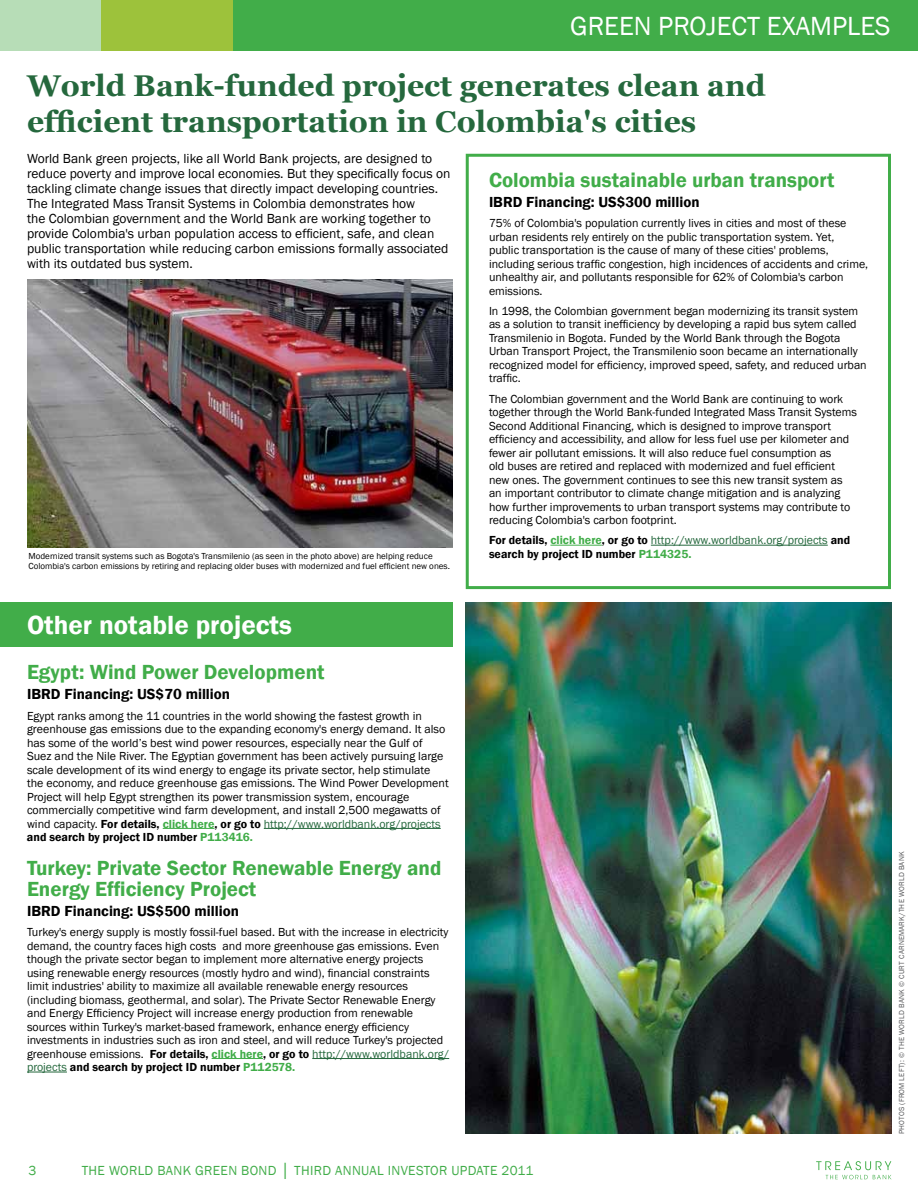
<style>
.page{position:relative;width:918px;height:1188px;background:#fff}
.page>*{position:absolute;margin:0;border:0;box-sizing:border-box;transform-origin:0 0}
.t1{font:700 30px/36px "Georgia";color:#25683d}
.t2{font:27px "Franklin Gothic";color:#fff}
.t3{font:600 27px "Franklin Gothic";color:#fff}
.t4{font:600 21px/21px "Franklin Gothic";color:#41ad49}
.t5{font:600 15px "Franklin Gothic";color:#000}
.t6{font:13.5px/15px "Franklin Gothic";color:#000}
.t7{font:13.5px "Franklin Gothic";letter-spacing:.025em;color:#41ad49}
.t8{font:12px/13.5px "Franklin Gothic";color:#000}
.t9{font:12px "Franklin Gothic";color:#25683d}
.t10{font:600 12px "Franklin Gothic";color:#000}
.t11{font:9px "Franklin Gothic";color:#000}
.t12{font:7.5px "Franklin Gothic";letter-spacing:.025em;color:#58595b}
.s1{font-weight:600;color:#000}
.s2{font-weight:600;color:#41ad49}
.s3{color:#41ad49}
.s4{font-weight:600}
.s5{color:#25683d}
</style>
<div class="page">
<div style="left:212px;top:0;width:706px;height:51px;background:#41ad49"></div>
<div style="left:0;top:0;width:115px;height:51px;background:#b7ddb7"></div>
<div style="left:101px;top:0;width:132px;height:51px;background:#9dc23b"></div>
<div style="left:0;top:603px;width:452px;height:44px;background:#41ad49"></div>
<hr style="left:163px;top:828px;width:52px;height:1px;background:#41ad49">
<hr style="left:264px;top:828px;width:177px;height:1px;background:#25683d">
<hr style="left:212px;top:1058px;width:51px;height:1px;background:#41ad49">
<hr style="left:312px;top:1058px;width:137px;height:1px;background:#25683d">
<hr style="left:27px;top:1072px;width:40px;height:1px;background:#25683d">
<div style="left:466px;top:154px;width:425px;height:435px;border:3px solid #41ad49"></div>
<hr style="left:550px;top:545px;width:52px;height:1px;background:#41ad49">
<hr style="left:651px;top:545px;width:177px;height:1px;background:#25683d">
<img style="left:466px;top:603px;width:426px;height:531px">
<img style="left:27px;top:280px;width:425px;height:268px">
<svg style="left:816px;top:1161px;width:76px;height:18px"></svg>
<h2 class="t2" style="left:570px;top:9px;width:322px">GREEN PROJECT EXAMPLES</h2>
<h1 class="t1" style="left:27px;top:68px;width:740px">World Bank-funded project generates clean and efficient transportation in Colombia's cities</h1>
<p class="t6" style="left:27px;top:151px;width:425px">World Bank green projects, like all World Bank projects, are designed to reduce poverty and improve local economies. But they specifically focus on tackling climate change issues that directly impact developing countries.<br>The Integrated Mass Transit Systems in Colombia demonstrates how<br>the Colombian government and the World Bank are working together to provide Colombia's urban population access to efficient, safe, and clean public transportation while reducing carbon emissions formally associated with its outdated bus system.</p>
<h3 class="t4" style="left:489px;top:169px;width:347px">Colombia sustainable urban transport</h3>
<p class="t5" style="left:489px;top:193px;width:212px">IBRD Financing: US$300 million</p>
<p class="t8" style="left:489px;top:217px;width:381px">75% of Colombia's population currently lives in cities and most of these urban residents rely entirely on the public transportation system. Yet,<br>public transportation is the cause of many of these cities' problems, including serious traffic congestion, high incidences of accidents and crime, unhealthy air, and pollutants responsible for 62% of Colombia's carbon emissions.</p>
<p class="t8" style="left:489px;top:304px;width:379px">In 1998, the Colombian government began modernizing its transit system as a solution to transit inefficiency by developing a rapid bus sytem called Transmilenio in Bogota. Funded by the World Bank through the Bogota Urban Transport Project, the Transmilenio soon became an internationally recognized model for efficiency, improved speed, safety, and reduced urban traffic.</p>
<p class="t8" style="left:489px;top:392px;width:370px">The Colombian government and the World Bank are continuing to work together through the World Bank-funded Integrated Mass Transit Systems Second Additional Financing, which is designed to improve transport efficiency and accessibility, and allow for less fuel use per kilometer and fewer air pollutant emissions. It will also reduce fuel consumption as<br>old buses are retired and replaced with modernized and fuel efficient new ones. The government continues to see this new transit system as an important contributor to climate change mitigation and is analyzing how further improvements to urban transport systems may contribute to reducing Colombia's carbon footprint.</p>
<p class="t9" style="left:489px;top:533px;width:363px"><span class="s1">For details,</span> <span class="s2">click here</span><span class="s1">, or go to</span> http://www.worldbank.org/projects <span class="s1">and</span></p>
<p class="t11" style="left:28px;top:551px;width:406px">Modernized transit systems such as Bogota's Transmilenio (as seen in the photo above) are helping reduce</p>
<p class="t10" style="left:489px;top:546px;width:204px">search by project ID number <span class="s3">P114325.</span></p>
<p class="t11" style="left:28px;top:561px;width:423px">Colombia's carbon emissions by retiring and replacing older buses with modernized and fuel efficient new ones.</p>
<h2 class="t3" style="left:27px;top:609px;width:266px">Other notable projects</h2>
<h3 class="t4" style="left:27px;top:662px;width:299px">Egypt: Wind Power Development</h3>
<p class="t5" style="left:27px;top:685px;width:205px">IBRD Financing: US$70 million</p>
<p class="t8" style="left:27px;top:709px;width:423px">Egypt ranks among the 11 countries in the world showing the fastest growth in greenhouse gas emissions due to the expanding economy's energy demand. It also has some of the world’s best wind power resources, especially near the Gulf of Suez and the Nile River. The Egyptian government has been actively pursuing large scale development of its wind energy to engage its private sector, help stimulate the economy, and reduce greenhouse gas emissions. The Wind Power Development Project will help Egypt strengthen its power transmission system, encourage commercially competitive wind farm development, and install 2,500 megawatts of wind capacity. <span class="s4">For details,</span> <span class="s2">click here</span><span class="s4">, or go to</span> <span class="s5">http://www.worldbank.org/projects </span><span class="s4">and search by project ID number</span> <span class="s2">P113416.</span></p>
<h3 class="t4" style="left:27px;top:857px;width:416px">Turkey: Private Sector Renewable Energy and<br>Energy Efficiency Project</h3>
<p class="t5" style="left:27px;top:902px;width:213px">IBRD Financing: US$500 million</p>
<p class="t8" style="left:27px;top:926px;width:424px">Turkey's energy supply is mostly fossil-fuel based. But with the increase in electricity demand, the country faces high costs and more greenhouse gas emissions. Even though the private sector began to implement more alternative energy projects using renewable energy resources (mostly hydro and wind), financial constraints limit industries' ability to maximize all available renewable energy resources (including biomass, geothermal, and solar). The Private Sector Renewable Energy and Energy Efficiency Project will increase energy production from renewable sources within Turkey's market-based framework, enhance energy efficiency investments in industries such as iron and steel, and will reduce Turkey's projected greenhouse emissions. <span class="s4">For details,</span> <span class="s2">click here</span><span class="s4">, or go to</span> <span class="s5">http://www.worldbank.org/ projects</span> <span class="s4">and search by project ID number</span> <span class="s2">P112578.</span></p>
<p class="t7" style="left:28px;top:1162px;width:9px">3</p>
<p class="t7" style="left:82px;top:1162px;width:453px">THE WORLD BANK GREEN BOND │ THIRD ANNUAL INVESTOR UPDATE 2011</p>
<p class="t12" style="left:897px;top:1134px;width:284px;rotate:-90deg">PHOTOS (FROM LEFT): © THE WORLD BANK © CURT CARNEMARK/THE WORLD BANK</p>
</div>
